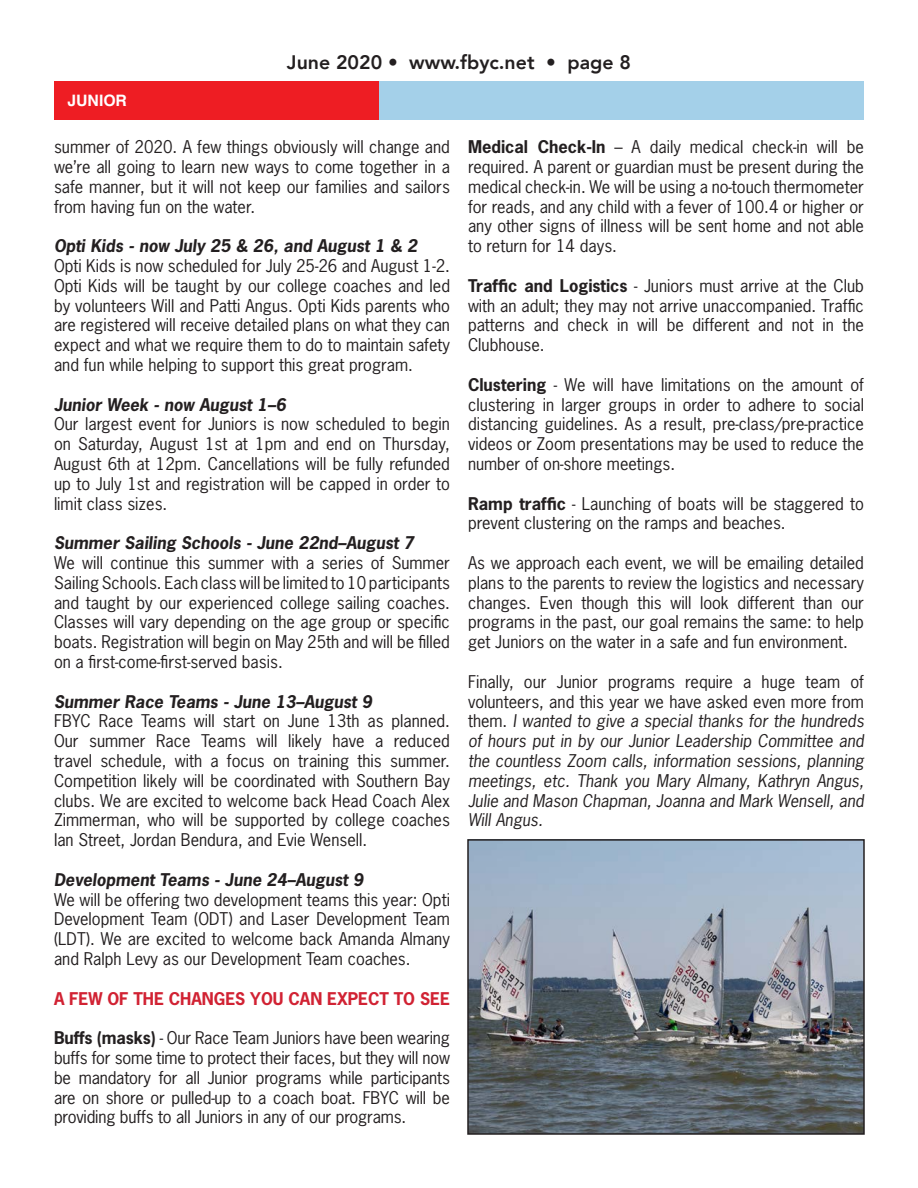
<style>
.page{position:relative;width:918px;height:1188px;background:#fff}
.page>*{position:absolute;margin:0;border:0;box-sizing:border-box;transform-origin:0 0}
.t1{font:800 19.5px "Avenir";color:#231f20}
.t2{font:16.5px/19.8px "News Gothic Std";color:#231f20;text-align:justify}
.t3{font:italic 16.5px/19.8px "News Gothic Std";color:#231f20;text-align:justify}
.t4{font:italic 700 16.5px "News Gothic Std";color:#231f20}
.t5{font:700 16.5px "News Gothic Std";color:#d12233}
.Arial-rev{font:700 15.75px "Helvetica";color:#fff}
.s1{font-weight:700}
.s2{font-style:normal}
</style>
<div class="page">
<div style="left:54px;top:81px;width:326px;height:39px;background:#ee1d23"></div>
<div style="left:380px;top:81px;width:484px;height:39px;background:#a4d0e9"></div>
<img style="left:470px;top:842px;width:392px;height:290px">
<div style="left:467px;top:839px;width:398px;height:296px;border:2px solid #231f20"></div>
<p class="t1" style="left:287px;top:47px;width:346px">June 2020 • www.fbyc.net • page 8</p>
<p class="Arial-rev" style="left:68px;top:88px;width:61px">JUNIOR</p>
<p class="t2" style="left:54px;top:137px;width:398px">summer of 2020. A few things obviously will change and we’re all going to learn new ways to come together in a safe manner, but it will not keep our families and sailors from having fun on the water.</p>
<p class="t4" style="left:54px;top:235px;width:365px">Opti Kids - now July 25 &amp; 26, and August 1 &amp; 2</p>
<p class="t2" style="left:54px;top:256px;width:398px">Opti Kids is now scheduled for July 25-26 and August 1-2.<br>Opti Kids will be taught by our college coaches and led by volunteers Will and Patti Angus. Opti Kids parents who are registered will receive detailed plans on what they can expect and what we require them to do to maintain safety and fun while helping to support this great program.</p>
<p class="t4" style="left:54px;top:393px;width:233px">Junior Week - now August 1–6</p>
<p class="t2" style="left:54px;top:414px;width:398px">Our largest event for Juniors is now scheduled to begin on Saturday, August 1st at 1pm and end on Thursday, August 6th at 12pm. Cancellations will be fully refunded up to July 1st and registration will be capped in order to limit class sizes.</p>
<p class="t4" style="left:54px;top:532px;width:362px">Summer Sailing Schools - June 22nd–August 7</p>
<p class="t2" style="left:54px;top:553px;width:398px">We will continue this summer with a series of Summer Sailing Schools. Each class will be limited to 10 participants and taught by our experienced college sailing coaches.<br>Classes will vary depending on the age group or specific boats. Registration will begin on May 25th and will be filled on a first-come-first-served basis.</p>
<p class="t4" style="left:54px;top:690px;width:320px">Summer Race Teams - June 13–August 9</p>
<p class="t2" style="left:54px;top:711px;width:397px">FBYC Race Teams will start on June 13th as planned.<br>Our summer Race Teams will likely have a reduced travel schedule, with a focus on training this summer.<br>Competition likely will be coordinated with Southern Bay clubs. We are excited to welcome back Head Coach Alex Zimmerman, who will be supported by college coaches Ian Street, Jordan Bendura, and Evie Wensell.</p>
<p class="t4" style="left:54px;top:869px;width:311px">Development Teams - June 24–August 9</p>
<p class="t2" style="left:54px;top:889px;width:398px">We will be offering two development teams this year: Opti Development Team (ODT) and Laser Development Team (LDT). We are excited to welcome back Amanda Almany and Ralph Levy as our Development Team coaches.</p>
<p class="t5" style="left:54px;top:987px;width:398px">A FEW OF THE CHANGES YOU CAN EXPECT TO SEE</p>
<p class="t2" style="left:54px;top:1028px;width:398px"><span class="s1">Buffs (masks)</span> - Our Race Team Juniors have been wearing buffs for some time to protect their faces, but they will now be mandatory for all Junior programs while participants are on shore or pulled-up to a coach boat. FBYC will be providing buffs to all Juniors in any of our programs.</p>
<p class="t2" style="left:468px;top:137px;width:398px"><span class="s1">Medical Check-In</span> – A daily medical check-in will be required. A parent or guardian must be present during the medical check-in. We will be using a no-touch thermometer for reads, and any child with a fever of 100.4 or higher or any other signs of illness will be sent home and not able to return for 14 days.</p>
<p class="t2" style="left:468px;top:276px;width:397px"><span class="s1">Traffic and Logistics</span> - Juniors must arrive at the Club with an adult; they may not arrive unaccompanied. Traffic patterns and check in will be different and not in the Clubhouse.</p>
<p class="t2" style="left:468px;top:375px;width:398px"><span class="s1">Clustering</span> - We will have limitations on the amount of clustering in larger groups in order to adhere to social distancing guidelines. As a result, pre-class/pre-practice videos or Zoom presentations may be used to reduce the number of on-shore meetings.</p>
<p class="t2" style="left:468px;top:493px;width:397px"><span class="s1">Ramp traffic</span> - Launching of boats will be staggered to prevent clustering on the ramps and beaches.</p>
<p class="t2" style="left:468px;top:553px;width:398px">As we approach each event, we will be emailing detailed plans to the parents to review the logistics and necessary changes. Even though this will look different than our programs in the past, our goal remains the same: to help get Juniors on the water in a safe and fun environment.</p>
<p class="t3" style="left:468px;top:672px;width:398px"><span class="s2">Finally, our Junior programs require a huge team of volunteers, and this year we have asked even more from them.</span> I wanted to give a special thanks for the hundreds of hours put in by our Junior Leadership Committee and the countless Zoom calls, information sessions, planning meetings, etc. Thank you Mary Almany, Kathryn Angus, Julie and Mason Chapman, Joanna and Mark Wensell, and Will Angus.</p>
</div>
